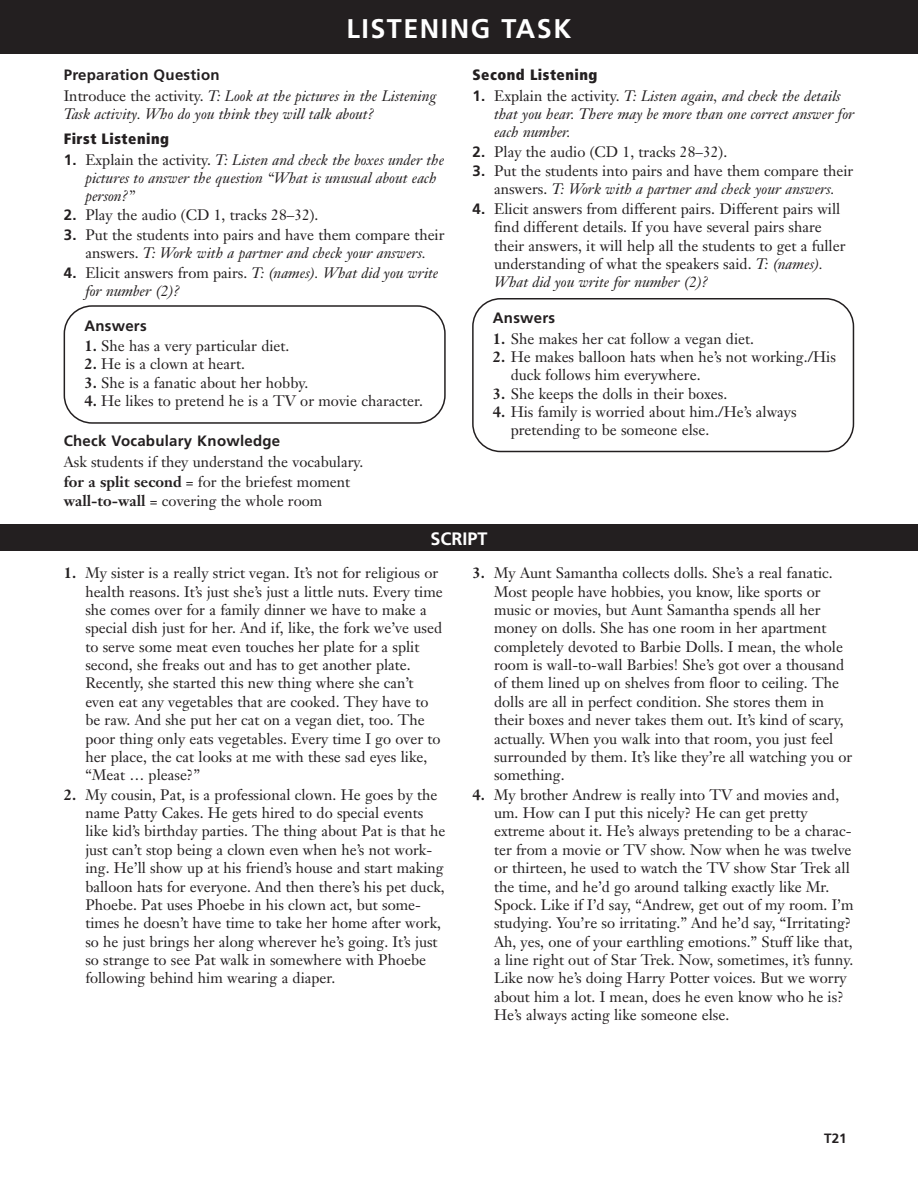
<style>
.page{position:relative;width:918px;height:1188px;background:#fff}
.page>*{position:absolute;margin:0;border:0;box-sizing:border-box;transform-origin:0 0}
.t1{font:700 27px "Frutiger";letter-spacing:.055em;color:#fff}
.t2{font:700 18px "Frutiger";color:#fff}
.t3{font:15px/18.3px "Janson Text";color:#231f20}
.t4{font:italic 15px/17.9px "Janson Text";color:#231f20}
.t5{font:700 15px "Frutiger";letter-spacing:.015em;color:#231f20}
.t6{font:900 condensed 15px "Frutiger";letter-spacing:.03em;color:#231f20}
.t7{font:700 13.5px "Frutiger";color:#231f20}
.s1{font-style:normal}
.s2{font-family:"Frutiger";font-weight:700;font-style:normal}
.s3{font-family:"Frutiger";font-weight:700}
.s4{font-style:italic}
.s5{font-weight:700}
</style>
<div class="page">
<div style="left:0;top:0;width:918px;height:54px;background:#231f20"></div>
<div style="left:0;top:524px;width:918px;height:27px;background:#231f20"></div>
<svg style="left:64px;top:305px;width:382px;height:119px"></svg>
<svg style="left:472px;top:298px;width:382px;height:154px"></svg>
<h1 class="t1" style="left:346px;top:18px;width:226px">LISTENING TASK</h1>
<p class="t5" style="left:64px;top:69px;width:157px">Preparation Question</p>
<p class="t4" style="left:64px;top:88px;width:374px;line-height:18.3px"><span class="s1">Introduce the activity.</span> T: Look at the pictures in the Listening<br>Task activity. Who do you think they will talk about?</p>
<p class="t6" style="left:64px;top:133px;width:107px">First Listening</p>
<p class="t4" style="left:85px;top:153px;width:360px;text-indent:-22px"><span class="s2">1.</span> <span class="s1">Explain the activity.</span> T: Listen and check the boxes under the pictures to answer the question “What is unusual about each person?”</p>
<p class="t3" style="left:64px;top:208px;width:256px"><span class="s3">2.</span> Play the audio (CD 1, tracks 28–32).</p>
<p class="t3" style="left:64px;top:227px;width:382px;text-align:center"><span class="s3">3.</span> Put the students into pairs and have them compare their answers. <span class="s4">T: Work with a partner and check your answers.</span></p>
<p class="t4" style="left:85px;top:265px;width:355px;text-indent:-22px"><span class="s2">4.</span> <span class="s1">Elicit answers from pairs.</span> T: (names). What did you write for number (2)?</p>
<p class="t5" style="left:84px;top:319px;width:64px">Answers</p>
<p class="t3" style="left:84px;top:338px;width:207px"><span class="s5">1.</span> She has a very particular diet.</p>
<p class="t3" style="left:84px;top:356px;width:162px"><span class="s5">2.</span> He is a clown at heart.</p>
<p class="t3" style="left:84px;top:375px;width:225px"><span class="s5">3.</span> She is a fanatic about her hobby.</p>
<p class="t3" style="left:84px;top:393px;width:340px"><span class="s5">4.</span> He likes to pretend he is a TV or movie character.</p>
<p class="t5" style="left:64px;top:435px;width:218px">Check Vocabulary Knowledge</p>
<p class="t3" style="left:64px;top:454px;width:301px;line-height:19.5px">Ask students if they understand the vocabulary. <span class="s5">for a split second</span> = for the briefest moment <span class="s5">wall-to-wall</span> = covering the whole room</p>
<p class="t6" style="left:472px;top:69px;width:126px">Second Listening</p>
<p class="t4" style="left:494px;top:89px;width:362px;text-indent:-22px"><span class="s2">1.</span> <span class="s1">Explain the activity.</span> T: Listen again, and check the details that you hear. There may be more than one correct answer for each number.</p>
<p class="t3" style="left:472px;top:144px;width:256px"><span class="s3">2.</span> Play the audio (CD 1, tracks 28–32).</p>
<p class="t3" style="left:472px;top:163px;width:382px;text-align:center"><span class="s3">3.</span> Put the students into pairs and have them compare their answers. <span class="s4">T: Work with a partner and check your answers.</span></p>
<p class="t3" style="left:494px;top:201px;width:353px;text-indent:-22px"><span class="s3">4.</span> Elicit answers from different pairs. Different pairs will find different details. If you have several pairs share their answers, it will help all the students to get a fuller understanding of what the speakers said. <span class="s4">T: (names).<br>What did you write for number (2)?</span></p>
<p class="t5" style="left:493px;top:312px;width:64px">Answers</p>
<p class="t3" style="left:493px;top:331px;width:263px"><span class="s5">1.</span> She makes her cat follow a vegan diet.</p>
<p class="t3" style="left:511px;top:349px;width:327px;text-indent:-18px"><span class="s5">2.</span> He makes balloon hats when he’s not working./His duck follows him everywhere.</p>
<p class="t3" style="left:493px;top:386px;width:236px"><span class="s5">3.</span> She keeps the dolls in their boxes.</p>
<p class="t3" style="left:511px;top:404px;width:287px;text-indent:-18px"><span class="s5">4.</span> His family is worried about him./He’s always pretending to be someone else.</p>
<p class="t2" style="left:430px;top:531px;width:59px">SCRIPT</p>
<p class="t3" style="left:85px;top:565px;width:359px;text-indent:-22px"><span class="s5">1.</span> My sister is a really strict vegan. It’s not for religious or health reasons. It’s just she’s just a little nuts. Every time she comes over for a family dinner we have to make a special dish just for her. And if, like, the fork we’ve used to serve some meat even touches her plate for a split second, she freaks out and has to get another plate.<br>Recently, she started this new thing where she can’t even eat any vegetables that are cooked. They have to be raw. And she put her cat on a vegan diet, too. The poor thing only eats vegetables. Every time I go over to her place, the cat looks at me with these sad eyes like, “Meat … please?”</p>
<p class="t3" style="left:85px;top:787px;width:361px;text-indent:-22px"><span class="s5">2.</span> My cousin, Pat, is a professional clown. He goes by the name Patty Cakes. He gets hired to do special events like kid’s birthday parties. The thing about Pat is that he just can’t stop being a clown even when he’s not work&shy;ing. He’ll show up at his friend’s house and start making balloon hats for everyone. And then there’s his pet duck, Phoebe. Pat uses Phoebe in his clown act, but some&shy;times he doesn’t have time to take her home after work, so he just brings her along wherever he’s going. It’s just so strange to see Pat walk in somewhere with Phoebe following behind him wearing a diaper.</p>
<p class="t3" style="left:494px;top:565px;width:360px;text-indent:-22px"><span class="s5">3.</span> My Aunt Samantha collects dolls. She’s a real fanatic.<br>Most people have hobbies, you know, like sports or music or movies, but Aunt Samantha spends all her money on dolls. She has one room in her apartment completely devoted to Barbie Dolls. I mean, the whole room is wall-to-wall Barbies! She’s got over a thousand of them lined up on shelves from floor to ceiling. The dolls are all in perfect condition. She stores them in their boxes and never takes them out. It’s kind of scary, actually. When you walk into that room, you just feel surrounded by them. It’s like they’re all watching you or something.</p>
<p class="t3" style="left:494px;top:787px;width:361px;text-indent:-22px"><span class="s5">4.</span> My brother Andrew is really into TV and movies and, um. How can I put this nicely? He can get pretty extreme about it. He’s always pretending to be a charac&shy;ter from a movie or TV show. Now when he was twelve or thirteen, he used to watch the TV show Star Trek all the time, and he’d go around talking exactly like Mr.<br>Spock. Like if I’d say, “Andrew, get out of my room. I’m studying. You’re so irritating.” And he’d say, “Irritating?<br>Ah, yes, one of your earthling emotions.” Stuff like that, a line right out of Star Trek. Now, sometimes, it’s funny.<br>Like now he’s doing Harry Potter voices. But we worry about him a lot. I mean, does he even know who he is?<br>He’s always acting like someone else.</p>
<p class="t7" style="left:824px;top:1133px;width:24px">T21</p>
</div>
